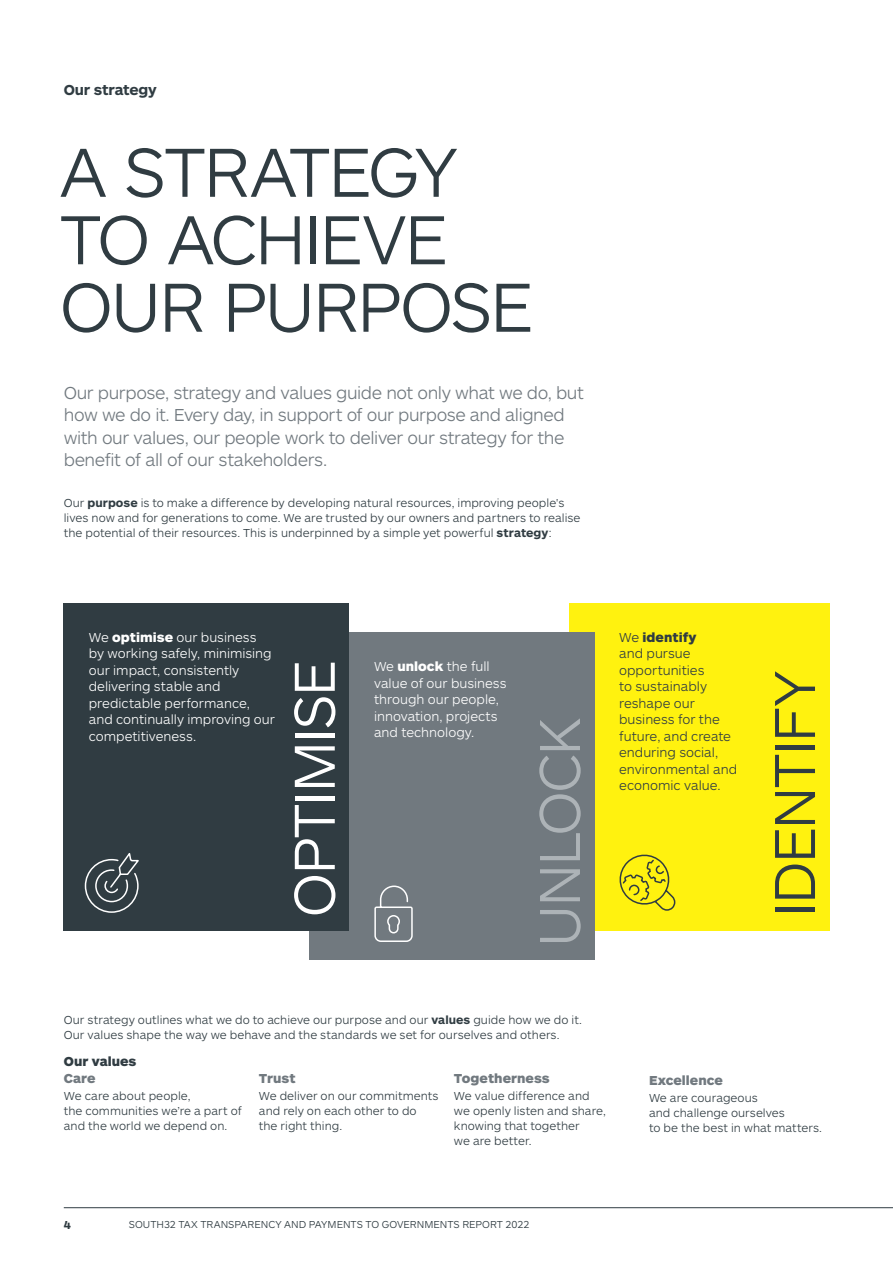
<style>
.page{position:relative;width:893px;height:1263px;background:#fff}
.page>*{position:absolute;margin:0;border:0;box-sizing:border-box;transform-origin:0 0}
.t1{font:300 72px/67.5px "ARS Maquette Pro";letter-spacing:-.04em;color:#303c42}
.t2{font:300 60px "ARS Maquette Pro";letter-spacing:-.04em;color:#fff}
.t3{font:300 60px "ARS Maquette Pro";letter-spacing:-.04em;color:#303c42}
.t4{font:300 60px "ARS Maquette Pro";letter-spacing:-.04em;color:#adb3b7}
.t5{font:300 18px/22.5px "ARS Maquette Pro";letter-spacing:-.025em;color:#71797f}
.t6{font:700 15px "ARS Maquette Pro";letter-spacing:-.015em;color:#303c42}
.t7{font:300 13.5px/16.5px "ARS Maquette Pro";color:#fff}
.t8{font:300 13.5px/16.5px "ARS Maquette Pro";color:#303c42}
.t9{font:900 13.5px "ARS Maquette Pro";color:#71797f}
.t10{font:900 13.5px "ARS Maquette Pro";color:#303c42}
.t11{font:300 12px/15px "ARS Maquette Pro";letter-spacing:.005em;color:#303c42}
.t12{font:700 12px "ARS Maquette Pro";color:#303c42}
.t13{font:300 10.5px "ARS Maquette Pro";color:#303c42}
.s1{font-weight:700}
.s2{font-weight:900}
</style>
<div class="page">
<div style="left:569px;top:603px;width:260px;height:327px;background:#fff20f"></div>
<div style="left:309px;top:632px;width:285px;height:328px;background:#71797f"></div>
<div style="left:64px;top:603px;width:285px;height:327px;background:#303c42"></div>
<svg style="left:84px;top:853px;width:55px;height:60px"></svg>
<svg style="left:374px;top:885px;width:39px;height:57px"></svg>
<svg style="left:619px;top:854px;width:57px;height:57px"></svg>
<hr style="left:64px;top:1207px;width:829px;height:1px;background:#303c42">
<p class="t6" style="left:64px;top:80px;width:94px">Our strategy</p>
<h1 class="t1" style="left:60px;top:135px;width:476px">A STRATEGY<br>TO ACHIEVE<br>OUR PURPOSE</h1>
<h3 class="t5" style="left:64px;top:381px;width:522px">Our purpose, strategy and values guide not only what we do, but how we do it. Every day, in support of our purpose and aligned with our values, our people work to deliver our strategy for the benefit of all of our stakeholders.</h3>
<p class="t11" style="left:64px;top:495px;width:518px">Our <span class="s1">purpose</span> is to make a difference by developing natural resources, improving people's lives now and for generations to come. We are trusted by our owners and partners to realise the potential of their resources. This is underpinned by a simple yet powerful <span class="s1">strategy</span>:</p>
<p class="t7" style="left:89px;top:628px;width:188px">We <span class="s2">optimise</span> our business by working safely, minimising our impact, consistently delivering stable and predictable performance, and continually improving our competitiveness.</p>
<h2 class="t2" style="left:276px;top:917px;width:259px;rotate:-90deg">OPTIMISE</h2>
<p class="t7" style="left:374px;top:658px;width:134px">We <span class="s2">unlock</span> the full value of our business through our people, innovation, projects and technology.</p>
<h2 class="t4" style="left:521px;top:947px;width:230px;rotate:-90deg">UNLOCK</h2>
<p class="t8" style="left:619px;top:628px;width:119px">We <span class="s2">identify<br></span>and pursue opportunities<br>to sustainably reshape our business for the future, and create enduring social, environmental and economic value.</p>
<h2 class="t3" style="left:756px;top:917px;width:248px;rotate:-90deg">IDENTIFY</h2>
<p class="t11" style="left:64px;top:1012px;width:519px">Our strategy outlines what we do to achieve our purpose and our <span class="s1">values</span> guide how we do it.<br>Our values shape the way we behave and the standards we set for ourselves and others.</p>
<p class="t10" style="left:64px;top:1052px;width:74px">Our values</p>
<p class="t9" style="left:64px;top:1070px;width:33px">Care</p>
<p class="t11" style="left:64px;top:1088px;width:180px">We care about people,<br>the communities we’re a part of and the world we depend on.</p>
<p class="t9" style="left:454px;top:1070px;width:97px">Togetherness</p>
<p class="t11" style="left:454px;top:1088px;width:153px">We value difference and we openly listen and share, knowing that together<br>we are better.</p>
<p class="t9" style="left:259px;top:1070px;width:38px">Trust</p>
<p class="t11" style="left:259px;top:1088px;width:181px">We deliver on our commitments and rely on each other to do<br>the right thing.</p>
<p class="t9" style="left:649px;top:1071px;width:75px">Excellence</p>
<p class="t11" style="left:649px;top:1090px;width:174px">We are courageous<br>and challenge ourselves<br>to be the best in what matters.</p>
<p class="t12" style="left:64px;top:1217px;width:9px">4</p>
<p class="t13" style="left:129px;top:1217px;width:402px">SOUTH32 TAX TRANSPARENCY AND PAYMENTS TO GOVERNMENTS REPORT 2022</p>
</div>
